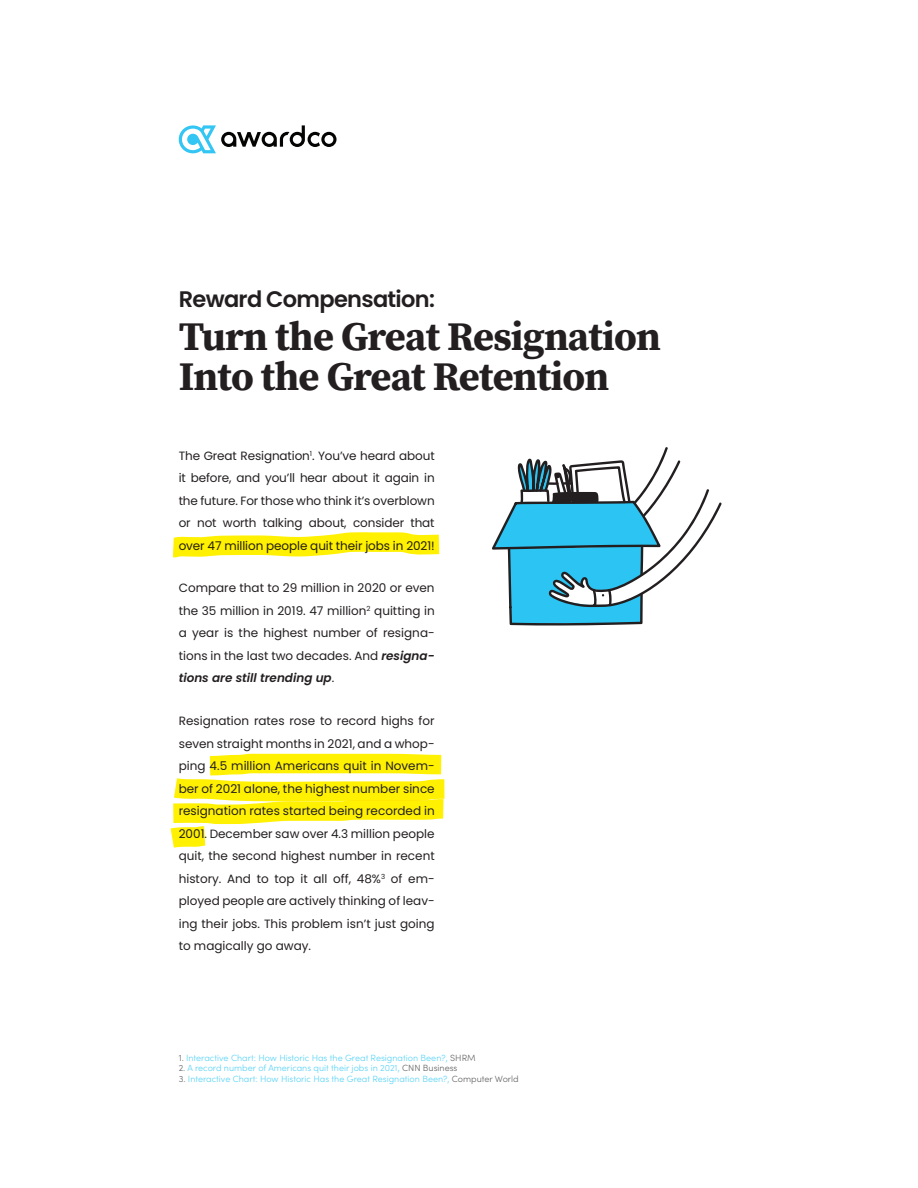
<style>
.page{position:relative;width:918px;height:1188px;background:#fff}
.page>*{position:absolute;margin:0;border:0;box-sizing:border-box;transform-origin:0 0}
.Body_Title{font:40.5px/40.5px "Source Serif Variable";letter-spacing:-.02em;color:#231f20}
.Body_Title-2{font:600 22.5px "Poppins";letter-spacing:-.03em;color:#231f20}
.Body{font:12px/22.5px "Poppins";color:#231f20;text-align:justify}
.Fine_Print{font:300 9px "Sofia Pro";color:#5ad3f7}
.s1{font-weight:600;font-style:italic}
.s2{color:#636366}
</style>
<div class="page">
<svg style="left:170px;top:753px;width:275px;height:95px"></svg>
<svg style="left:178px;top:125px;width:159px;height:28px"></svg>
<svg style="left:492px;top:447px;width:230px;height:179px"></svg>
<svg style="left:173px;top:532px;width:267px;height:26px"></svg>
<p class="Body_Title-2" style="left:179px;top:286px;width:258px">Reward Compensation:</p>
<p class="Body_Title" style="left:179px;top:316px;width:484px">Turn the Great Resignation<br>Into the Great Retention</p>
<p class="Body" style="left:179px;top:444px;width:257px">The Great Resignation<sup>1</sup>. You’ve heard about it before, and you’ll hear about it again in the future. For those who think it’s overblown or not worth talking about, consider that over 47 million people quit their jobs in 2021!</p>
<p class="Body" style="left:179px;top:577px;width:257px">Compare that to 29 million in 2020 or even the 35 million in 2019. 47 million<sup>2</sup> quitting in a year is the highest number of resigna&shy;tions in the last two decades. And <span class="s1">resigna&shy;tions are still trending up</span>.</p>
<p class="Body" style="left:179px;top:710px;width:257px">Resignation rates rose to record highs for seven straight months in 2021, and a whop&shy;ping 4.5 million Americans quit in Novem&shy;ber of 2021 alone, the highest number since resignation rates started being recorded in 2001. December saw over 4.3 million people quit, the second highest number in recent history. And to top it all off, 48%<sup>3</sup> of em&shy;ployed people are actively thinking of leav&shy;ing their jobs. This problem isn’t just going to magically go away.</p>
<p class="Fine_Print" style="left:179px;top:1051px;width:298px"><span class="s2">1.</span> Interactive Chart: How Historic Has the Great Resignation Been?, <span class="s2">SHRM</span></p>
<p class="Fine_Print" style="left:179px;top:1061px;width:280px"><span class="s2">2.</span> A record number of Americans quit their jobs in 2021, <span class="s2">CNN Business</span></p>
<p class="Fine_Print" style="left:179px;top:1072px;width:342px"><span class="s2">3.</span> Interactive Chart: How Historic Has the Great Resignation Been?, <span class="s2">Computer World</span></p>
</div>
